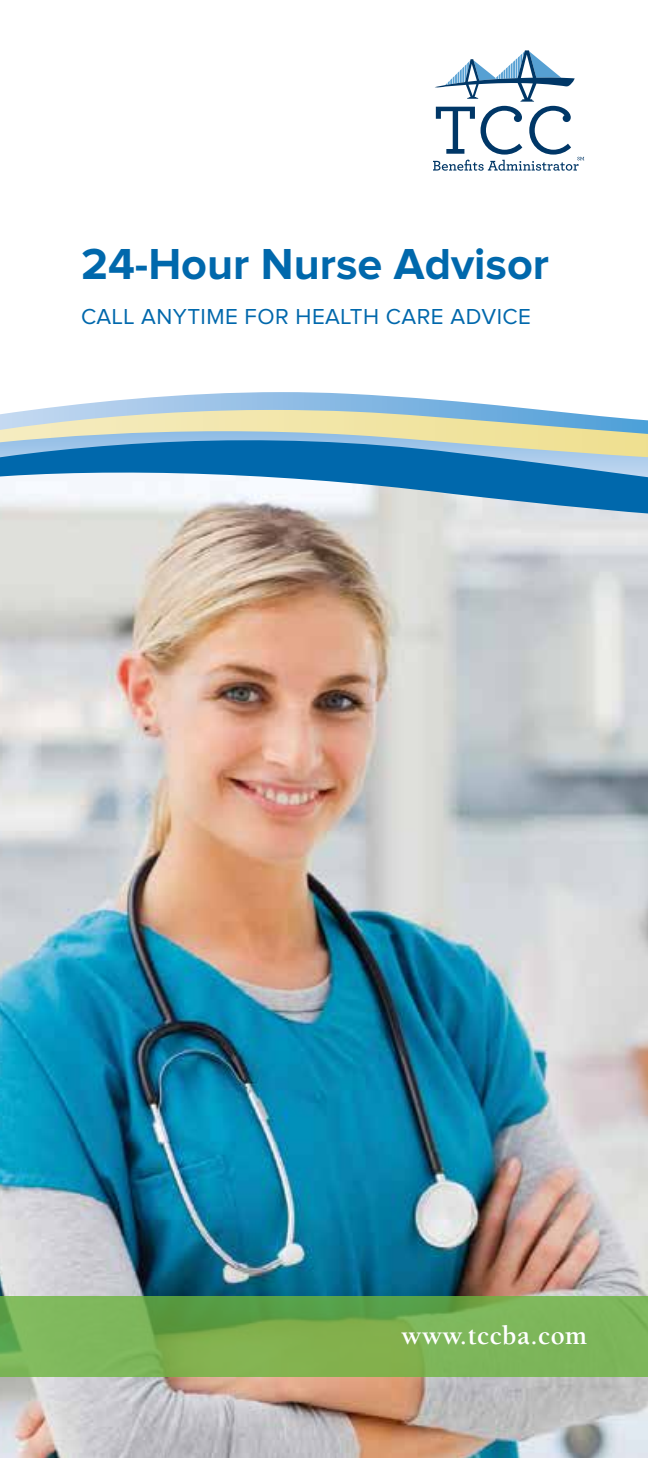
<style>
.page{position:relative;width:648px;height:1458px;background:#fff}
.page>*{position:absolute;margin:0;border:0;box-sizing:border-box;transform-origin:0 0}
.t1{font:700 45px "Proxima Nova";color:#0068ac}
.t2{font:700 27px "Berkeley Std";letter-spacing:.02em;color:#fff}
.t3{font:22.5px "Proxima Nova";letter-spacing:.02em;color:#0068ac}
</style>
<div class="page">
<img style="left:0;top:532px;width:648px;height:926px">
<svg style="left:433px;top:50px;width:151px;height:121px"></svg>
<svg style="left:0;top:1296px;width:648px;height:81px;fill:#7eb458"></svg>
<svg style="left:0;top:392px;width:648px;height:36px"></svg>
<svg style="left:0;top:428px;width:648px;height:104px"></svg>
<h1 class="t1" style="left:81px;top:238px;width:470px">24-Hour Nurse Advisor</h1>
<p class="t3" style="left:81px;top:304px;width:451px">CALL ANYTIME FOR HEALTH CARE ADVICE</p>
<p class="t2" style="left:402px;top:1321px;width:187px">www.tccba.com</p>
</div>
